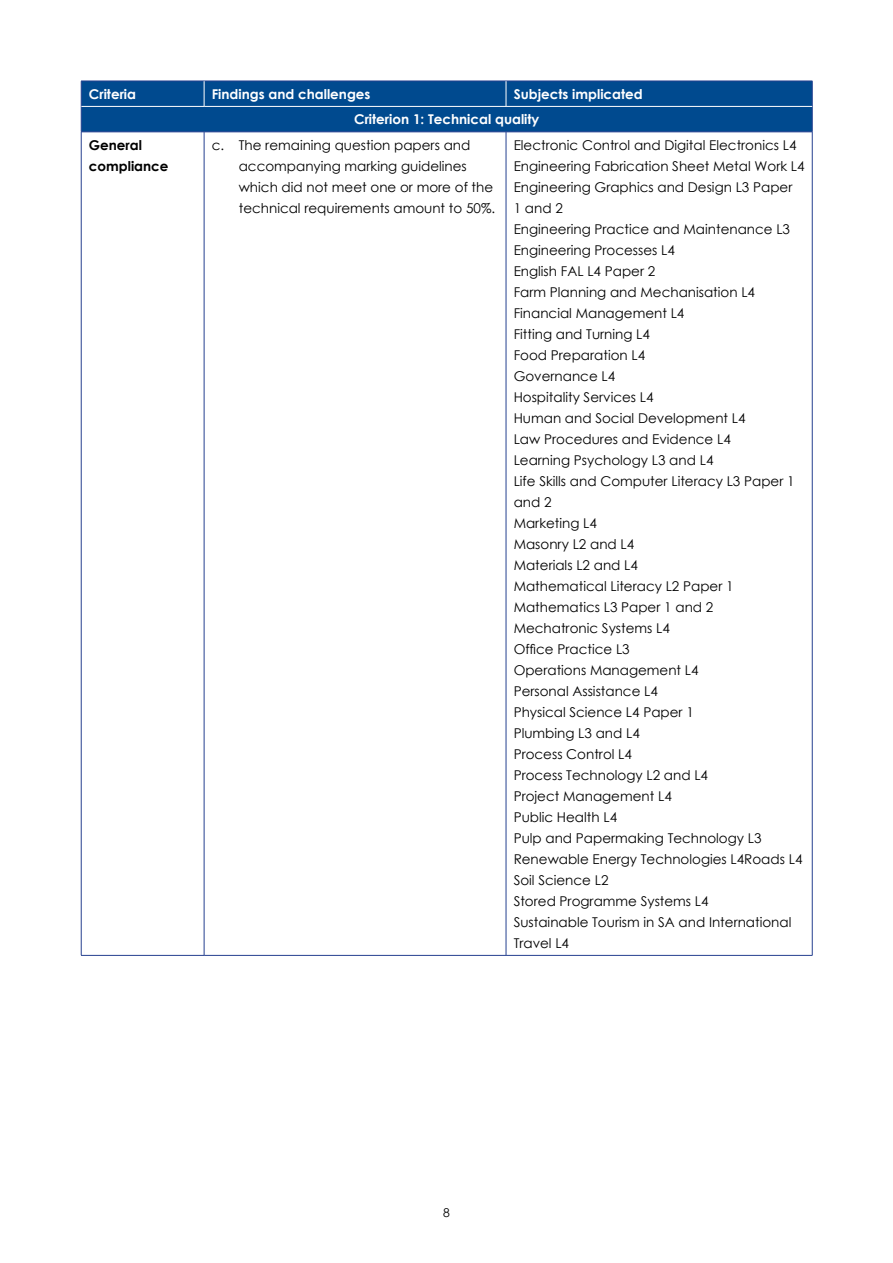
<style>
.page{position:relative;width:893px;height:1263px;background:#fff}
.page>*{position:absolute;margin:0;border:0;box-sizing:border-box;transform-origin:0 0}
.t1{font:13.5px/21px "Century Gothic";color:#000}
.t2{font:700 13.5px/25.5px "Century Gothic";color:#fff}
.t3{font:700 13.5px/21px "Century Gothic";color:#000}
.t4{font:12.15px "Century Gothic";color:#000}
</style>
<div class="page">
<hr style="left:81px;top:132px;width:123px;height:1px;background:#25408f">
<hr style="left:81px;top:132px;width:1px;height:823px;background:#25408f">
<hr style="left:204px;top:132px;width:302px;height:1px;background:#25408f">
<hr style="left:204px;top:132px;width:1px;height:823px;background:#25408f">
<hr style="left:506px;top:132px;width:306px;height:1px;background:#25408f">
<hr style="left:506px;top:132px;width:1px;height:823px;background:#25408f">
<hr style="left:812px;top:132px;width:1px;height:823px;background:#25408f">
<hr style="left:81px;top:955px;width:123px;height:1px;background:#25408f">
<hr style="left:204px;top:955px;width:302px;height:1px;background:#25408f">
<hr style="left:506px;top:955px;width:306px;height:1px;background:#25408f">
<div style="left:81px;top:81px;width:732px;height:51px;background:#004a8f"></div>
<hr style="left:81px;top:106px;width:123px;height:1px;background:#fff">
<hr style="left:204px;top:106px;width:302px;height:1px;background:#fff">
<hr style="left:506px;top:106px;width:306px;height:1px;background:#fff">
<p class="t2" style="left:354px;top:81px;width:290px;text-indent:160px">Subjects implicated<br>Criterion 1: Technical quality</p>
<p class="t2" style="left:89px;top:81px;width:49px">Criteria</p>
<p class="t2" style="left:212px;top:81px;width:160px">Findings and challenges</p>
<p class="t3" style="left:89px;top:134px;width:81px">General compliance</p>
<p class="t1" style="left:239px;top:134px;width:258px;text-indent:-27px">c. The remaining question papers and accompanying marking guidelines which did not meet one or more of the technical requirements amount to 50%.</p>
<p class="t1" style="left:514px;top:134px;width:292px">Electronic Control and Digital Electronics L4<br>Engineering Fabrication Sheet Metal Work L4<br>Engineering Graphics and Design L3 Paper<br>1 and 2<br>Engineering Practice and Maintenance L3<br>Engineering Processes L4<br>English FAL L4 Paper 2<br>Farm Planning and Mechanisation L4<br>Financial Management L4<br>Fitting and Turning L4<br>Food Preparation L4<br>Governance L4<br>Hospitality Services L4<br>Human and Social Development L4<br>Law Procedures and Evidence L4<br>Learning Psychology L3 and L4<br>Life Skills and Computer Literacy L3 Paper 1 and 2<br>Marketing L4<br>Masonry L2 and L4<br>Materials L2 and L4<br>Mathematical Literacy L2 Paper 1<br>Mathematics L3 Paper 1 and 2<br>Mechatronic Systems L4<br>Office Practice L3<br>Operations Management L4<br>Personal Assistance L4<br>Physical Science L4 Paper 1<br>Plumbing L3 and L4<br>Process Control L4<br>Process Technology L2 and L4<br>Project Management L4<br>Public Health L4<br>Pulp and Papermaking Technology L3<br>Renewable Energy Technologies L4Roads L4<br>Soil Science L2<br>Stored Programme Systems L4<br>Sustainable Tourism in SA and International<br>Travel L4</p>
<p class="t4" style="left:443px;top:1204px;width:8px">8</p>
</div>
